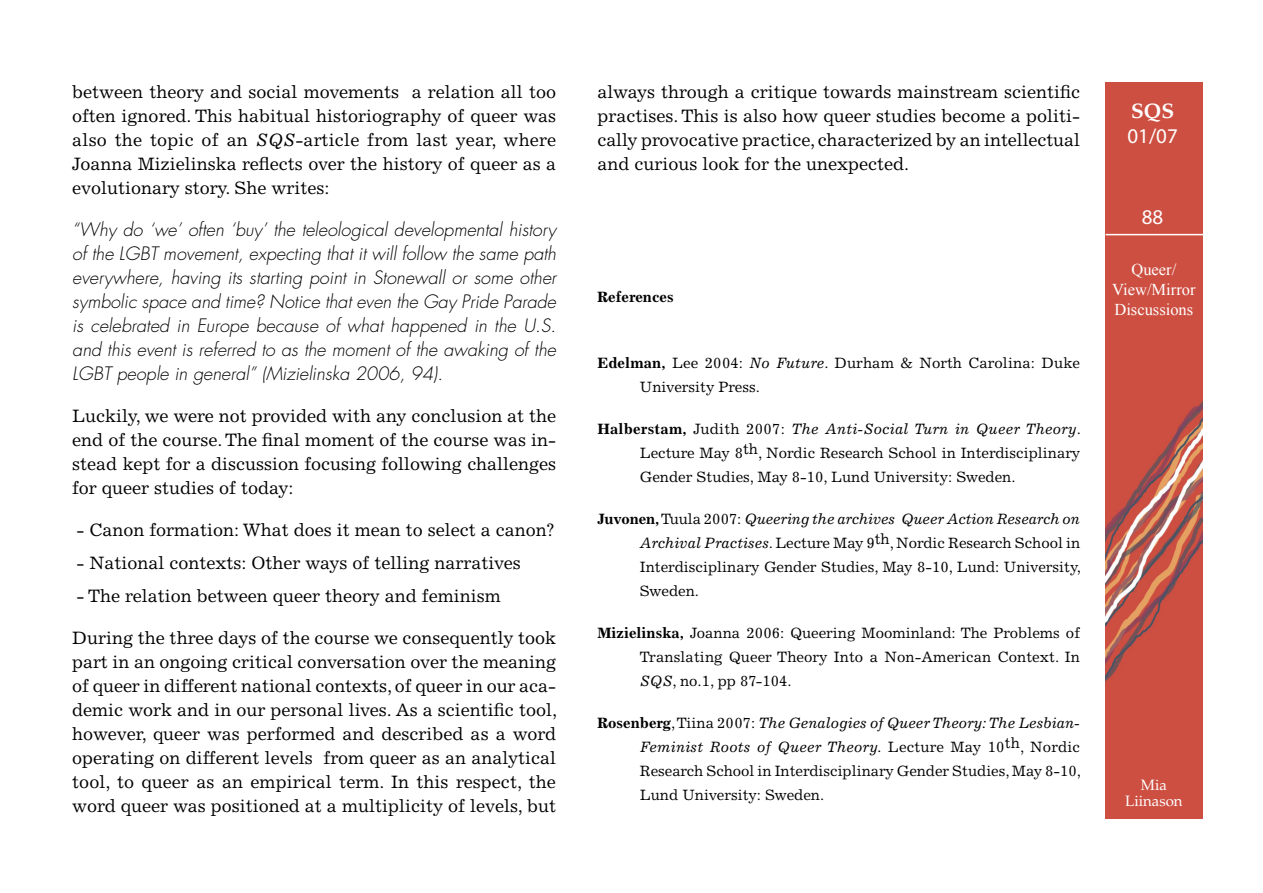
<style>
.page{position:relative;width:1263px;height:893px;background:#fff}
.page>*{position:absolute;margin:0;border:0;box-sizing:border-box;transform-origin:0 0}
.t1{font:21px "Myriad Pro";color:#fff}
.t2{font:700 21px "Palatino LT Std";color:#fff}
.tekstivartalo{font:18px/24px "Excelsior LT Std";color:#000;text-align:justify}
.sitaatti{font:italic 300 18px/24px "Futura Std";color:#000;text-align:justify}
.t3{font:16.5px/19.8px "Times New Roman";color:#fff;text-align:center}
.lähteet{font:15px/24px "Excelsior LT Std";color:#000;text-align:justify}
.t4{font:15px/16.5px "Palatino LT Std";color:#fff;text-align:center}
.lähteet-2{font:700 15px "Excelsior LT Std";color:#000}
.s1{font-style:italic}
.s2{font-weight:700}
</style>
<div class="page">
<img style="left:1106px;top:83px;width:96px;height:735px">
<hr style="left:1106px;top:234px;width:103px;height:1px;background:#fff">
<p class="tekstivartalo" style="left:72px;top:80px;width:485px">between theory and social movements a relation all too often ignored. This habitual historiography of queer was also the topic of an <span class="s1">SQS</span>-article from last year, where Joanna Mizielinska reflects over the history of queer as a evolutionary story. She writes:</p>
<p class="sitaatti" style="left:72px;top:218px;width:485px">“Why do ‘we’ often ‘buy’ the teleological developmental history of the LGBT movement, expecting that it will follow the same path everywhere, having its starting point in Stonewall or some other symbolic space and time? Notice that even the Gay Pride Parade is celebrated in Europe because of what happened in the U.S. and this event is referred to as the moment of the awaking of the LGBT people in general” (Mizielinska 2006, 94).</p>
<p class="tekstivartalo" style="left:72px;top:404px;width:485px">Luckily, we were not provided with any conclusion at the end of the course. The final moment of the course was in&shy;stead kept for a discussion focusing following challenges for queer studies of today:</p>
<p class="tekstivartalo" style="left:77px;top:518px;width:479px">- Canon formation: What does it mean to select a canon?</p>
<p class="tekstivartalo" style="left:77px;top:551px;width:446px">- National contexts: Other ways of telling narratives</p>
<p class="tekstivartalo" style="left:77px;top:584px;width:426px">- The relation between queer theory and feminism</p>
<p class="tekstivartalo" style="left:72px;top:626px;width:486px">During the three days of the course we consequently took part in an ongoing critical conversation over the meaning of queer in different national contexts, of queer in our aca&shy;demic work and in our personal lives. As a scientific tool, however, queer was performed and described as a word operating on different levels from queer as an analytical tool, to queer as an empirical term. In this respect, the word queer was positioned at a multiplicity of levels, but</p>
<p class="tekstivartalo" style="left:597px;top:80px;width:484px">always through a critique towards mainstream scientific practises. This is also how queer studies become a politi&shy;cally provocative practice, characterized by an intellectual and curious look for the unexpected.</p>
<p class="lähteet-2" style="left:597px;top:288px;width:78px">References</p>
<p class="lähteet" style="left:640px;top:351px;width:441px;text-indent:-43px"><span class="s2">Edelman,</span> Lee 2004: <span class="s1">No Future</span>. Durham &amp; North Carolina: Duke<br>University Press.</p>
<p class="lähteet" style="left:640px;top:417px;width:442px;text-indent:-43px"><span class="s2">Halberstam,</span> Judith 2007: <span class="s1">The Anti-Social Turn in Queer Theory</span>.<br>Lecture May 8th, Nordic Research School in Interdisciplinary Gender Studies, May 8-10, Lund University: Sweden.</p>
<p class="lähteet" style="left:640px;top:507px;width:442px;text-indent:-43px"><span class="s2">Juvonen,</span> Tuula 2007: <span class="s1">Queering the archives Queer Action Research on Archival Practises</span>. Lecture May 9th, Nordic Research School in Interdisciplinary Gender Studies, May 8-10, Lund: University, Sweden.</p>
<p class="lähteet" style="left:640px;top:621px;width:442px;text-indent:-43px"><span class="s2">Mizielinska,</span> Joanna 2006: Queering Moominland: The Problems of Translating Queer Theory Into a Non-American Context. In <span class="s1">SQS</span>, no.1, pp 87-104.</p>
<p class="lähteet" style="left:640px;top:711px;width:442px;text-indent:-43px"><span class="s2">Rosenberg</span>, Tiina 2007: <span class="s1">The Genalogies of Queer Theory: The Lesbian-Feminist Roots of Queer Theory.</span> Lecture May 10th, Nordic Research School in Interdisciplinary Gender Studies, May 8-10, Lund University: Sweden.</p>
<p class="t2" style="left:1131px;top:99px;width:45px">SQS</p>
<p class="t1" style="left:1127px;top:123px;width:52px">01/07</p>
<p class="t1" style="left:1142px;top:204px;width:23px">88</p>
<p class="t3" style="left:1112px;top:259px;width:85px">Queer/<br>View/Mirror<br>Discussions</p>
<p class="t4" style="left:1125px;top:776px;width:59px">Mia<br>Liinason</p>
</div>
